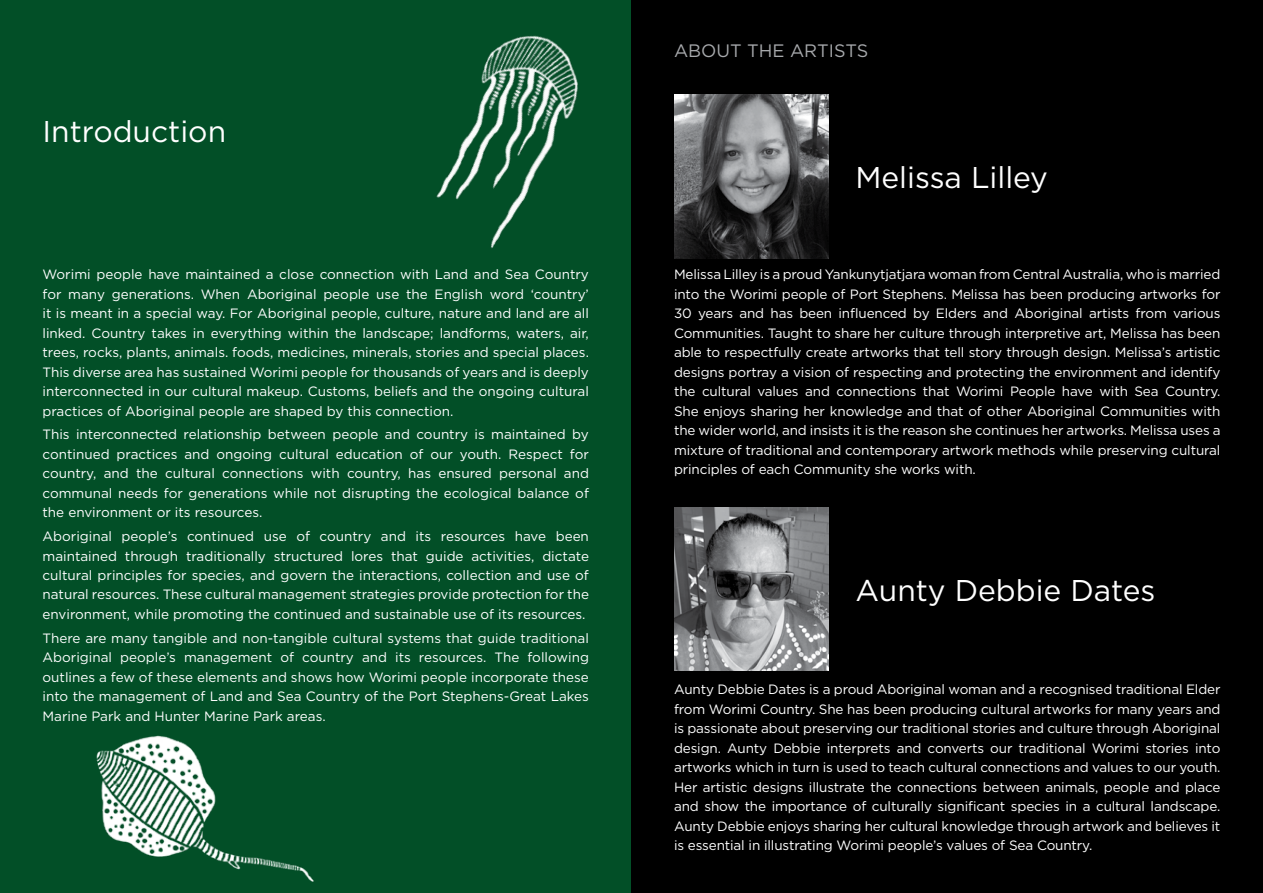
<style>
.page{position:relative;width:1263px;height:893px;background:#fff}
.page>*{position:absolute;margin:0;border:0;box-sizing:border-box;transform-origin:0 0}
.t1{font:30px "Gotham";color:#fff}
.t2{font:18px "Gotham";color:#a7a9ac}
.t3{font:13.5px/19.5px "Gotham";color:#fff;text-align:justify}
</style>
<div class="page">
<div style="left:0;top:0;width:631px;height:893px;background:#024f27"></div>
<img style="left:436px;top:35px;width:142px;height:214px">
<img style="left:96px;top:735px;width:218px;height:147px">
<div style="left:631px;top:0;width:632px;height:893px;background:#000"></div>
<img style="left:674px;top:95px;width:154px;height:163px">
<img style="left:674px;top:507px;width:154px;height:163px">
<h1 class="t1" style="left:43px;top:112px;width:185px">Introduction</h1>
<p class="t3" style="left:43px;top:264px;width:548px">Worimi people have maintained a close connection with Land and Sea Country for many generations. When Aboriginal people use the English word ‘country’ it is meant in a special way. For Aboriginal people, culture, nature and land are all linked. Country takes in everything within the landscape; landforms, waters, air, trees, rocks, plants, animals. foods, medicines, minerals, stories and special places.<br>This diverse area has sustained Worimi people for thousands of years and is deeply interconnected in our cultural makeup. Customs, beliefs and the ongoing cultural practices of Aboriginal people are shaped by this connection.</p>
<p class="t3" style="left:43px;top:424px;width:548px">This interconnected relationship between people and country is maintained by continued practices and ongoing cultural education of our youth. Respect for country, and the cultural connections with country, has ensured personal and communal needs for generations while not disrupting the ecological balance of the environment or its resources.</p>
<p class="t3" style="left:43px;top:526px;width:548px">Aboriginal people’s continued use of country and its resources have been maintained through traditionally structured lores that guide activities, dictate cultural principles for species, and govern the interactions, collection and use of natural resources. These cultural management strategies provide protection for the environment, while promoting the continued and sustainable use of its resources.</p>
<p class="t3" style="left:43px;top:628px;width:548px">There are many tangible and non-tangible cultural systems that guide traditional Aboriginal people’s management of country and its resources. The following outlines a few of these elements and shows how Worimi people incorporate these into the management of Land and Sea Country of the Port Stephens-Great Lakes Marine Park and Hunter Marine Park areas.</p>
<h2 class="t2" style="left:674px;top:39px;width:196px">ABOUT THE ARTISTS</h2>
<h1 class="t1" style="left:855px;top:159px;width:194px">Melissa Lilley</h1>
<p class="t3" style="left:674px;top:264px;width:548px">Melissa Lilley is a proud Yankunytjatjara woman from Central Australia, who is married into the Worimi people of Port Stephens. Melissa has been producing artworks for 30 years and has been influenced by Elders and Aboriginal artists from various Communities. Taught to share her culture through interpretive art, Melissa has been able to respectfully create artworks that tell story through design. Melissa’s artistic designs portray a vision of respecting and protecting the environment and identify the cultural values and connections that Worimi People have with Sea Country.<br>She enjoys sharing her knowledge and that of other Aboriginal Communities with the wider world, and insists it is the reason she continues her artworks. Melissa uses a mixture of traditional and contemporary artwork methods while preserving cultural principles of each Community she works with.</p>
<h1 class="t1" style="left:855px;top:571px;width:301px">Aunty Debbie Dates</h1>
<p class="t3" style="left:674px;top:680px;width:548px">Aunty Debbie Dates is a proud Aboriginal woman and a recognised traditional Elder from Worimi Country. She has been producing cultural artworks for many years and is passionate about preserving our traditional stories and culture through Aboriginal design. Aunty Debbie interprets and converts our traditional Worimi stories into artworks which in turn is used to teach cultural connections and values to our youth.<br>Her artistic designs illustrate the connections between animals, people and place and show the importance of culturally significant species in a cultural landscape.<br>Aunty Debbie enjoys sharing her cultural knowledge through artwork and believes it is essential in illustrating Worimi people’s values of Sea Country.</p>
</div>
